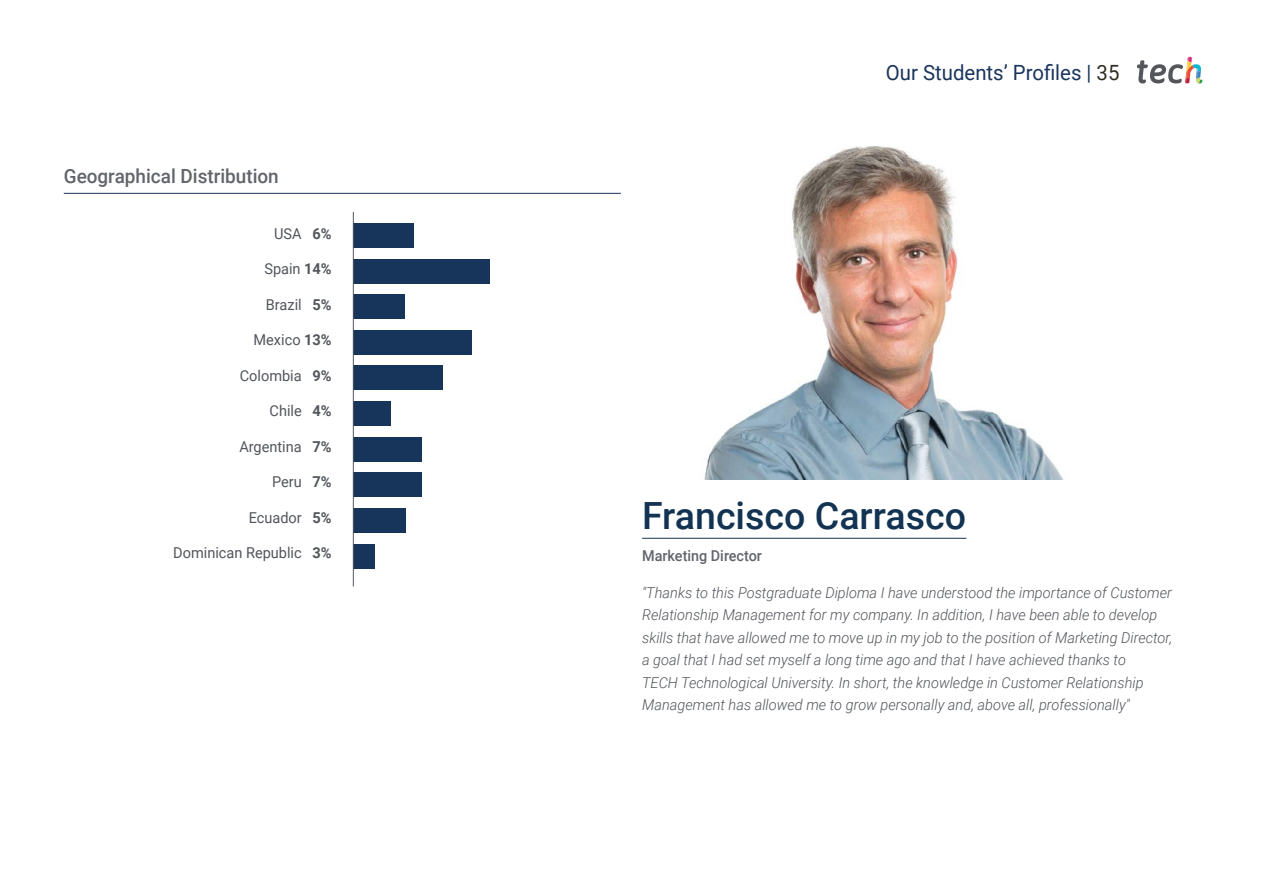
<style>
.page{position:relative;width:1263px;height:893px;background:#fff}
.page>*{position:absolute;margin:0;border:0;box-sizing:border-box;transform-origin:0 0}
.t1{font:500 37.5px "Roboto";color:#123352}
.t2{font:21px "Roboto";color:#1a355c}
.t3{font:500 19.5px "Roboto";color:#61646a}
.t4{font:italic 300 15px/22.5px "Roboto";color:#52555b}
.t5{font:15px "Roboto";color:#52555b}
.t6{font:500 15px "Roboto";color:#61646a;scale:.96 1}
.s1{font-weight:700}
.s2{color:#312e20}
</style>
<div class="page">
<hr style="left:642px;top:538px;width:324px;height:1px;background:#123352">
<img style="left:704px;top:146px;width:359px;height:333px">
<hr style="left:64px;top:193px;width:557px;height:1px;background:#17355b">
<div style="left:353px;top:223px;width:61px;height:25px;background:#17355b"></div>
<div style="left:353px;top:401px;width:38px;height:25px;background:#17355b"></div>
<div style="left:353px;top:259px;width:137px;height:24px;background:#17355b"></div>
<div style="left:353px;top:437px;width:68px;height:24px;background:#17355b"></div>
<div style="left:354px;top:508px;width:52px;height:25px;background:#17355b"></div>
<div style="left:353px;top:294px;width:52px;height:25px;background:#17355b"></div>
<div style="left:353px;top:472px;width:68px;height:25px;background:#17355b"></div>
<div style="left:354px;top:544px;width:21px;height:24px;background:#17355b"></div>
<div style="left:353px;top:330px;width:119px;height:25px;background:#17355b"></div>
<div style="left:353px;top:366px;width:90px;height:24px;background:#17355b"></div>
<hr style="left:353px;top:212px;width:1px;height:374px;background:#52555b">
<svg style="left:1137px;top:57px;width:65px;height:27px"></svg>
<h3 class="t3" style="left:64px;top:162px;width:217px">Geographical Distribution</h3>
<p class="t5" style="left:274px;top:223px;width:59px">USA <span class="s1">6%</span></p>
<p class="t5" style="left:264px;top:258px;width:69px">Spain <span class="s1">14%</span></p>
<p class="t5" style="left:266px;top:294px;width:67px">Brazil <span class="s1">5%</span></p>
<p class="t5" style="left:254px;top:329px;width:80px">Mexico <span class="s1">13%</span></p>
<p class="t5" style="left:240px;top:365px;width:93px">Colombia <span class="s1">9%</span></p>
<p class="t5" style="left:270px;top:400px;width:64px">Chile <span class="s1">4%</span></p>
<p class="t5" style="left:239px;top:436px;width:94px">Argentina <span class="s1">7%</span></p>
<p class="t5" style="left:272px;top:471px;width:61px">Peru <span class="s1">7%</span></p>
<p class="t5" style="left:249px;top:507px;width:85px">Ecuador <span class="s1">5%</span></p>
<p class="t5" style="left:173px;top:542px;width:160px">Dominican Republic <span class="s1">3%</span></p>
<h2 class="t2" style="left:886px;top:57px;width:235px">Our Students’ Profiles | <span class="s2">35</span></h2>
<h1 class="t1" style="left:642px;top:489px;width:325px">Francisco Carrasco</h1>
<p class="t6" style="left:642px;top:545px;width:126px">Marketing Director</p>
<p class="t4" style="left:642px;top:580px;width:532px">"Thanks to this Postgraduate Diploma I have understood the importance of Customer Relationship Management for my company. In addition, I have been able to develop skills that have allowed me to move up in my job to the position of Marketing Director, a goal that I had set myself a long time ago and that I have achieved thanks to<br>TECH Technological University. In short, the knowledge in Customer Relationship Management has allowed me to grow personally and, above all, professionally"</p>
</div>
